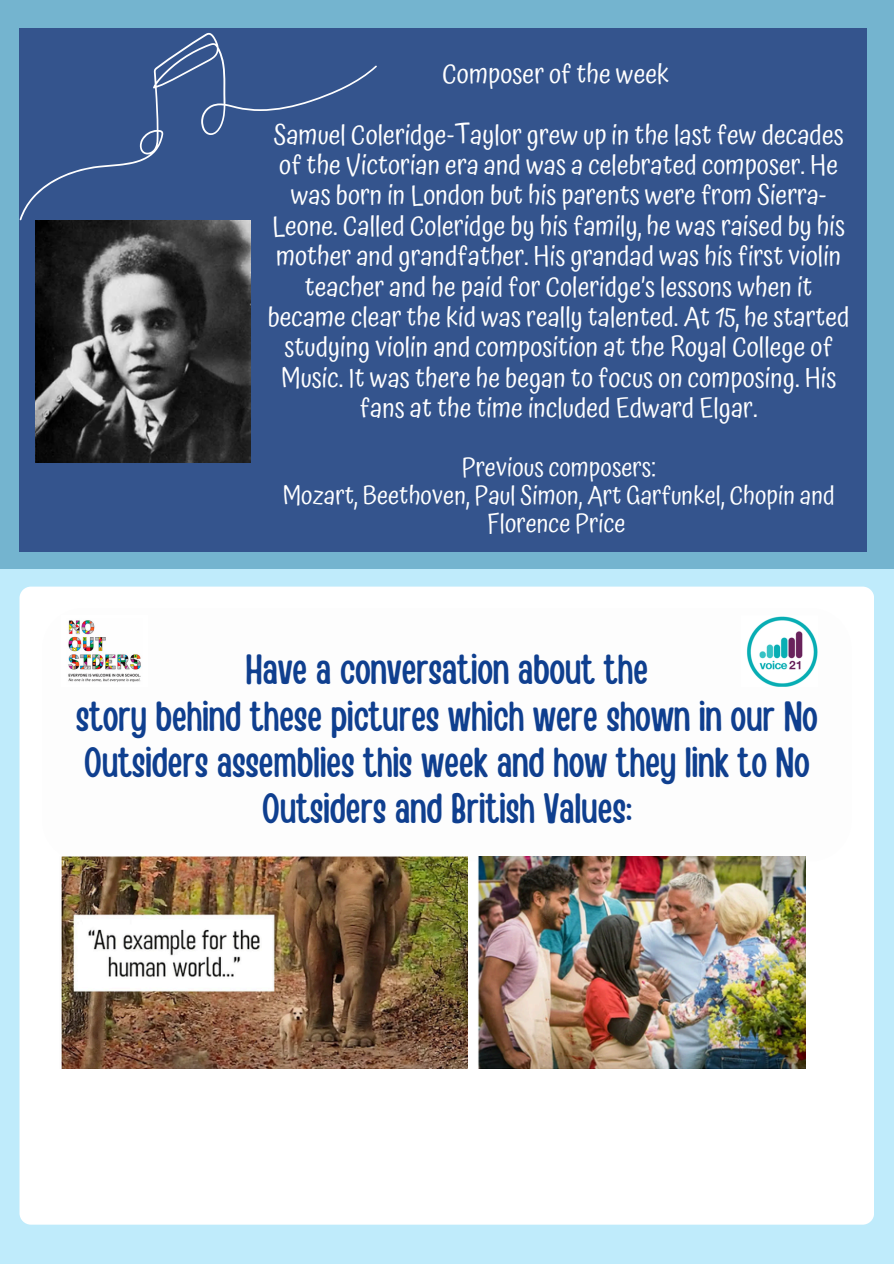
<style>
.page{position:relative;width:894px;height:1264px;background:#fff}
.page>*{position:absolute;margin:0;border:0;box-sizing:border-box;transform-origin:0 0}
.t1{font:42px/46.2px "Handy Casual Condensed";letter-spacing:-.01em;color:#0f3f8f;text-align:center}
.t2{font:27px/30.3px "Atma";color:#fff;text-align:center}
.t3{font:25.5px/28.2px "Atma";color:#fff;text-align:center}
</style>
<div class="page">
<div style="left:0;top:0;width:893px;height:1263px;background:#74b4cf"></div>
<div style="left:19px;top:28px;width:848px;height:524px;background:#34548d"></div>
<div style="left:0;top:569px;width:893px;height:694px;background:#bfebfb"></div>
<div style="left:19px;top:586px;width:854px;height:638px;background:#fff;border-radius:11px"></div>
<img style="left:747px;top:616px;width:70px;height:70px">
<img style="left:68px;top:620px;width:73px;height:62px">
<svg style="left:19px;top:33px;width:357px;height:187px"></svg>
<img style="left:36px;top:220px;width:215px;height:242px">
<img style="left:61px;top:856px;width:406px;height:212px">
<img style="left:478px;top:856px;width:327px;height:212px">
<h1 class="t2" style="left:442px;top:58px;width:228px">Composer of the week</h1>
<p class="t2" style="left:267px;top:119px;width:583px">Samuel Coleridge-Taylor grew up in the last few decades of the Victorian era and was a celebrated composer. He was born in London but his parents were from Sierra-Leone. Called Coleridge by his family, he was raised by his mother and grandfather. His grandad was his first violin teacher and he paid for Coleridge’s lessons when it became clear the kid was really talented. At 15, he started studying violin and composition at the Royal College of Music. It was there he began to focus on composing. His fans at the time included Edward Elgar.</p>
<p class="t3" style="left:461px;top:453px;width:195px">Previous composers:</p>
<p class="t3" style="left:282px;top:481px;width:554px">Mozart, Beethoven, Paul Simon, Art Garfunkel, Chopin and<br>Florence Price</p>
<p class="t1" style="left:76px;top:644px;width:743px">Have a conversation about the<br>story behind these pictures which were shown in our No Outsiders assemblies this week and how they link to No Outsiders and British Values:</p>
</div>
